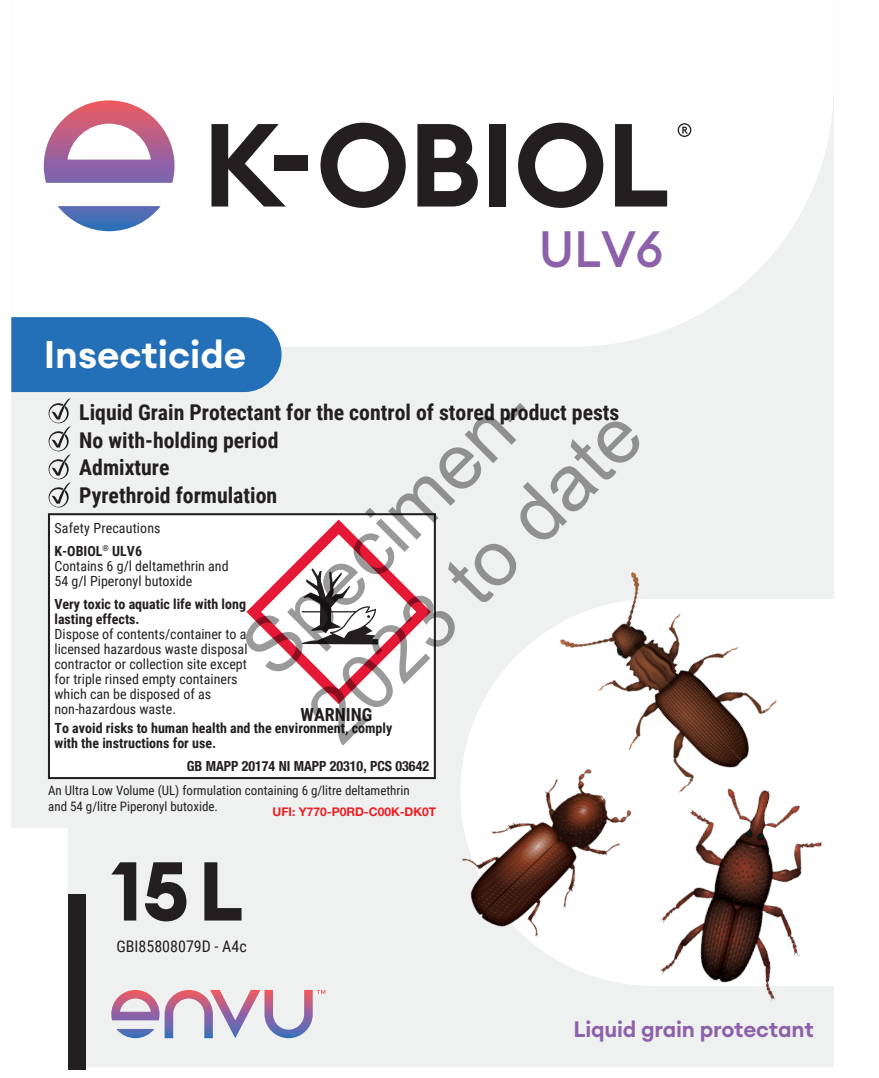
<style>
.page{position:relative;width:879px;height:1078px;background:#fff}
.page>*{position:absolute;margin:0;border:0;box-sizing:border-box;transform-origin:0 0}
.t1{font:700 82px "Euclid Circular A";color:#231f20}
.t2{font:77.8px/93.4px "Arial";color:rgb(0 0 0/.4)}
.t3{font:500 50.4px "Euclid Circular A";color:#8c61a9}
.t4{font:600 38px "Euclid Circular A";color:#fff}
.t5{font:600 22px "Euclid Circular A";letter-spacing:-.01em;color:#8c61a9}
.t6{font:700 21.8px/28px "Roboto Condensed";color:#231f20}
.t7{font:700 18px "Roboto Condensed";color:#231f20}
.t8{font:16px "Roboto Condensed";color:#231f20}
.t9{font:14px/15px "Roboto Condensed";color:#231f20}
.t10{font:700 14px/15px "Roboto Condensed";color:#231f20}
.t11{font:700 condensed 14px "Helvetica Neue LT Std";color:#231f20}
.t12{font:13px/15.6px "Roboto Condensed";color:#231f20}
.t13{font:700 12px "Helvetica Neue LT Std";color:#ee1d23}
.s1{font-weight:700}
</style>
<div class="page">
<div style="left:11px;top:0;width:822px;height:1066px;background:#eff0f0"></div>
<div style="left:11px;top:0;width:822px;height:347px;background:#fff"></div>
<div style="left:11px;top:317px;width:270px;height:75px;background:#2370b9"></div>
<svg style="left:469px;top:598px;width:365px;height:387px;fill:#fff"></svg>
<img style="left:648px;top:773px;width:186px;height:232px">
<img style="left:428px;top:737px;width:234px;height:233px">
<svg style="left:44px;top:100px;width:130px;height:131px"></svg>
<svg style="left:211px;top:124px;width:75px;height:82px"></svg>
<div style="left:274px;top:156px;width:33px;height:15px;background:#231f20"></div>
<svg style="left:320px;top:123px;width:86px;height:85px"></svg>
<svg style="left:417px;top:124px;width:61px;height:82px"></svg>
<div style="left:489px;top:124px;width:17px;height:82px;background:#231f20"></div>
<svg style="left:518px;top:123px;width:85px;height:85px"></svg>
<svg style="left:615px;top:124px;width:52px;height:82px"></svg>
<svg style="left:677px;top:123px;width:14px;height:14px"></svg>
<svg style="left:111px;top:990px;width:214px;height:47px"></svg>
<svg style="left:49px;top:398px;width:22px;height:109px"></svg>
<div style="left:49px;top:514px;width:386px;height:263px;background:#fff"></div>
<div style="left:48px;top:513px;width:388px;height:265px;border:2px solid #231f20"></div>
<svg style="left:246px;top:519px;width:185px;height:185px"></svg>
<img style="left:541px;top:572px;width:257px;height:241px">
<div style="left:68px;top:893px;width:17px;height:176px;background:#231f20"></div>
<div style="left:0;top:828px;width:68px;height:249px;background:#fff"></div>
<h3 class="t4" style="left:44px;top:330px;width:204px">Insecticide</h3>
<h3 class="t3" style="left:539px;top:217px;width:126px">ULV6</h3>
<h2 class="t2" style="left:223px;top:628px;width:434px;rotate:-45deg">Specimen-<br>2023 to date</h2>
<h3 class="t6" style="left:79px;top:397px;width:542px">Liquid Grain Protectant for the control of stored product pests<br>No with-holding period<br>Admixture<br>Pyrethroid formulation</h3>
<p class="t9" style="left:54px;top:515px;width:108px;line-height:23px">Safety Precautions<br><span class="s1">K-OBIOL</span><sup>®</sup> <span class="s1">ULV6</span></p>
<p class="t9" style="left:54px;top:557px;width:176px">Contains 6 g/l deltamethrin and<br>54 g/l Piperonyl butoxide</p>
<p class="t10" style="left:54px;top:595px;width:193px">Very toxic to aquatic life with long lasting effects.</p>
<p class="t9" style="left:54px;top:625px;width:195px">Dispose of contents/container to a licensed hazardous waste disposal contractor or collection site except for triple rinsed empty containers which can be disposed of as non-hazardous waste.</p>
<p class="t7" style="left:301px;top:701px;width:73px">WARNING</p>
<p class="t10" style="left:54px;top:720px;width:339px">To avoid risks to human health and the environment, comply with the instructions for use.</p>
<p class="t11" style="left:187px;top:756px;width:244px">GB MAPP 20174 NI MAPP 20310, PCS 03642</p>
<p class="t13" style="left:272px;top:804px;width:165px">UFI: Y770-P0RD-C00K-DK0T</p>
<p class="t12" style="left:48px;top:782px;width:363px">An Ultra Low Volume (UL) formulation containing 6 g/litre deltamethrin and 54 g/litre Piperonyl butoxide.</p>
<h1 class="t1" style="left:111px;top:838px;width:134px">15 L</h1>
<p class="t8" style="left:116px;top:935px;width:132px">GBI85808079D - A4c</p>
<h3 class="t5" style="left:573px;top:1015px;width:242px">Liquid grain protectant</h3>
</div>
